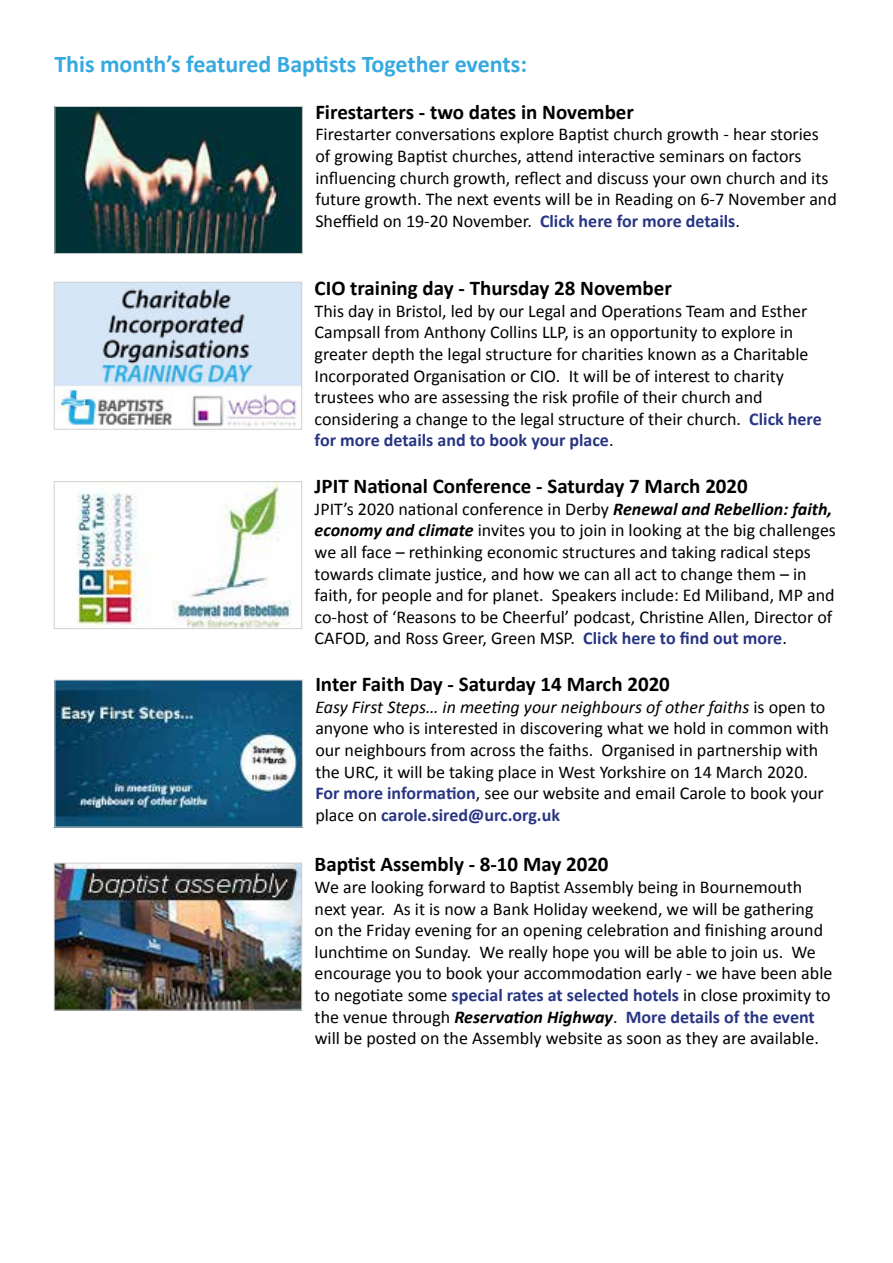
<style>
.page{position:relative;width:893px;height:1263px;background:#fff}
.page>*{position:absolute;margin:0;border:0;box-sizing:border-box;transform-origin:0 0}
.t1{font:700 24px "Calibri";color:#36a9e1}
.t2{font:700 21px "Calibri";color:#000}
.t3{font:18px/21.6px "Calibri";color:#000}
.s1{font-weight:700;color:#283583}
.s2{font-weight:700;font-style:italic}
.s3{font-style:italic}
</style>
<div class="page">
<img style="left:57px;top:682px;width:244px;height:143px">
<img style="left:56px;top:865px;width:244px;height:143px">
<div style="left:54px;top:863px;width:248px;height:147px;border:1px solid #d0d0d0"></div>
<img style="left:56px;top:284px;width:244px;height:143px">
<div style="left:54px;top:282px;width:248px;height:147px;border:1px solid #d0d0d0"></div>
<img style="left:76px;top:483px;width:216px;height:144px">
<div style="left:54px;top:481px;width:248px;height:148px;border:1px solid #d0d0d0"></div>
<img style="left:57px;top:108px;width:244px;height:144px">
<div style="left:55px;top:106px;width:248px;height:148px;border:1px solid #c6c6c6"></div>
<h1 class="t1" style="left:54px;top:49px;width:474px">This month’s featured Baptists Together events:</h1>
<p class="t2" style="left:315px;top:98px;width:320px">Firestarters - two dates in November</p>
<p class="t3" style="left:315px;top:124px;width:523px">Firestarter conversations explore Baptist church growth - hear stories of growing Baptist churches, attend interactive seminars on factors influencing church growth, reflect and discuss your own church and its future growth. The next events will be in Reading on 6-7 November and Sheffield on 19-20 November. <span class="s1">Click here for more details</span>.</p>
<p class="t2" style="left:315px;top:275px;width:359px">CIO training day - Thursday 28 November</p>
<p class="t3" style="left:315px;top:300px;width:509px">This day in Bristol, led by our Legal and Operations Team and Esther Campsall from Anthony Collins LLP, is an opportunity to explore in greater depth the legal structure for charities known as a Charitable Incorporated Organisation or CIO. It will be of interest to charity trustees who are assessing the risk profile of their church and considering a change to the legal structure of their church. <span class="s1">Click here for more details and to book your place</span>.</p>
<p class="t2" style="left:315px;top:473px;width:435px">JPIT National Conference - Saturday 7 March 2020</p>
<p class="t3" style="left:315px;top:498px;width:523px">JPIT’s 2020 national conference in Derby <span class="s2">Renewal and Rebellion: faith, economy and climate</span> invites you to join in looking at the big challenges we all face – rethinking economic structures and taking radical steps towards climate justice, and how we can all act to change them – in faith, for people and for planet. Speakers include: Ed Miliband, MP and co-host of ‘Reasons to be Cheerful’ podcast, Christine Allen, Director of CAFOD, and Ross Greer, Green MSP. <span class="s1">Click here to find out more</span>.</p>
<p class="t2" style="left:315px;top:671px;width:356px">Inter Faith Day - Saturday 14 March 2020</p>
<p class="t3" style="left:315px;top:696px;width:515px"><span class="s3">Easy First Steps… in meeting your neighbours of other faiths</span> is open to anyone who is interested in discovering what we hold in common with our neighbours from across the faiths. Organised in partnership with the URC, it will be taking place in West Yorkshire on 14 March 2020.<br><span class="s1">For more information</span>, see our website and email Carole to book your place on <span class="s1">carole.sired@urc.org.uk</span></p>
<p class="t2" style="left:315px;top:851px;width:295px">Baptist Assembly - 8-10 May 2020</p>
<p class="t3" style="left:315px;top:876px;width:519px">We are looking forward to Baptist Assembly being in Bournemouth next year. As it is now a Bank Holiday weekend, we will be gathering on the Friday evening for an opening celebration and finishing around lunchtime on Sunday. We really hope you will be able to join us. We encourage you to book your accommodation early - we have been able to negotiate some <span class="s1">special rates at selected hotels</span> in close proximity to the venue through <span class="s2">Reservation Highway</span>. <span class="s1">More details of the event </span>will be posted on the Assembly website as soon as they are available.</p>
</div>
